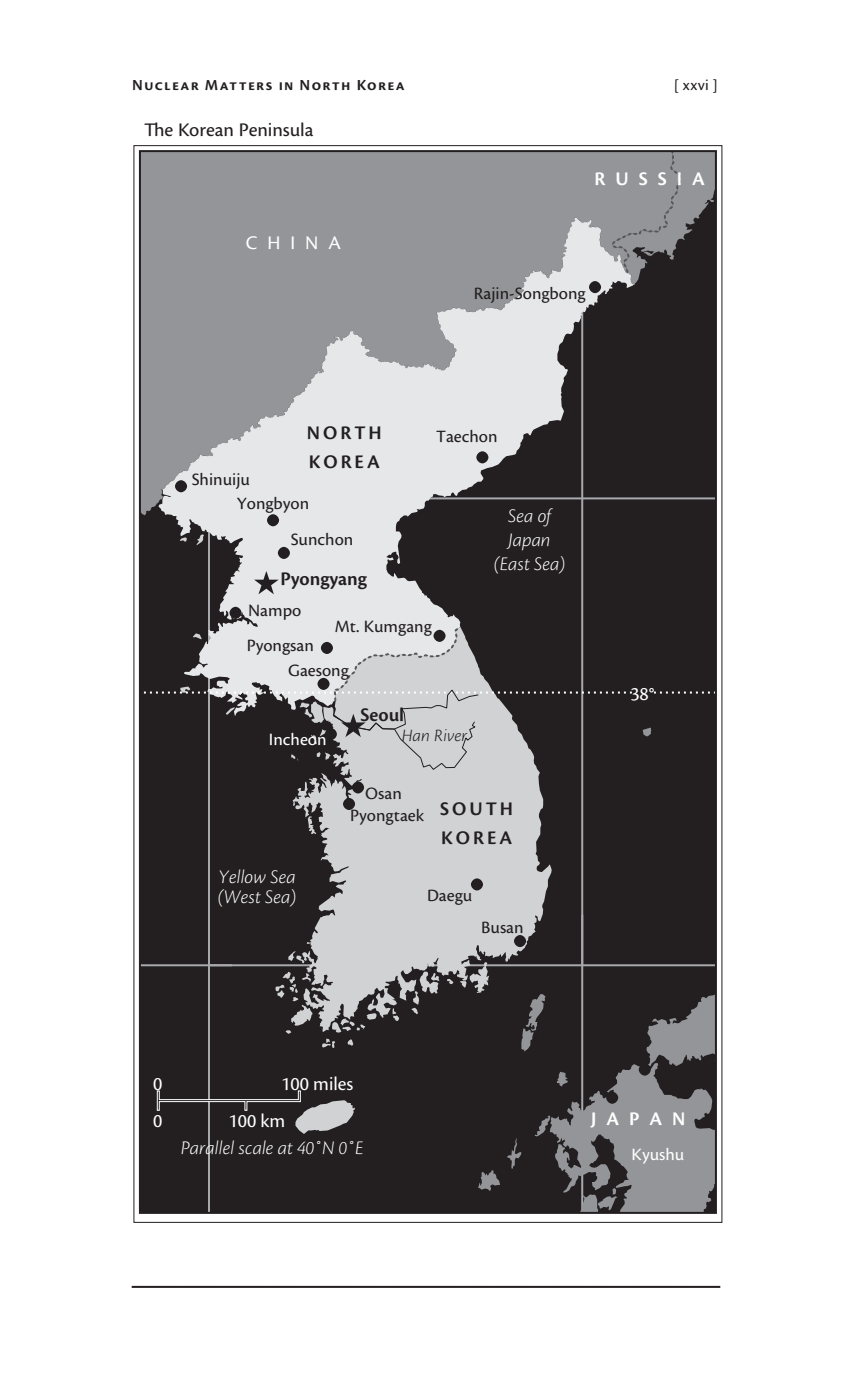
<style>
.page{position:relative;width:864px;height:1392px;background:#fff}
.page>*{position:absolute;margin:0;border:0;box-sizing:border-box;transform-origin:0 0}
.t1{font:italic 300 20px/24px "Cronos Pro";color:#fff;text-align:center}
.t2{font:600 20px/29px "Cronos Pro";letter-spacing:.15em;color:#231f20}
.t3{font:20px "Cronos Pro";color:#fff}
.headfoot{font:20px "Cronos Pro Capt";letter-spacing:-.005em;color:#231f20}
.t4{font:600 20px "Cronos Pro";letter-spacing:.5em;color:#fff}
.t5{font:600 20px "Cronos Pro";color:#231f20}
.t6{font:18px/36px "Cronos Pro Capt";color:#231f20}
.t7{font:18px "Cronos Pro Capt";color:#fff}
.t8{font:18px "Cronos Pro Lt Capt It";color:#231f20}
.t9{font:16px "Cronos Pro Semibold Capt";letter-spacing:.08em;color:#231f20}
.t10{font:16px "Cronos Pro Capt";color:#231f20}
</style>
<div class="page">
<svg style="left:132px;top:1285px;width:588px;height:2px"></svg>
<div style="left:140px;top:151px;width:576px;height:1061px;background:#231f20"></div>
<hr style="left:208px;top:498px;width:2px;height:467px;background:#a8a9ad">
<hr style="left:581px;top:498px;width:2px;height:467px;background:#a8a9ad">
<hr style="left:209px;top:964px;width:373px;height:2px;background:#a8a9ad">
<hr style="left:582px;top:497px;width:134px;height:2px;background:#a8a9ad">
<svg style="left:293px;top:770px;width:259px;height:261px;fill:#d1d2d4"></svg>
<svg style="left:179px;top:530px;width:405px;height:94px"></svg>
<svg style="left:142px;top:153px;width:538px;height:377px;fill:#939598"></svg>
<svg style="left:478px;top:1170px;width:22px;height:20px"></svg>
<svg style="left:196px;top:534px;width:8px;height:11px"></svg>
<svg style="left:308px;top:816px;width:8px;height:18px"></svg>
<svg style="left:180px;top:537px;width:7px;height:4px"></svg>
<svg style="left:288px;top:951px;width:16px;height:12px"></svg>
<svg style="left:276px;top:971px;width:37px;height:62px"></svg>
<svg style="left:322px;top:1038px;width:13px;height:9px"></svg>
<svg style="left:348px;top:1039px;width:5px;height:6px"></svg>
<svg style="left:332px;top:1012px;width:44px;height:20px"></svg>
<svg style="left:393px;top:1008px;width:6px;height:12px"></svg>
<svg style="left:412px;top:971px;width:27px;height:43px"></svg>
<svg style="left:447px;top:978px;width:6px;height:5px"></svg>
<svg style="left:460px;top:962px;width:29px;height:30px"></svg>
<svg style="left:507px;top:893px;width:207px;height:317px"></svg>
<svg style="left:142px;top:215px;width:488px;height:302px;background:#a2a3a5"></svg>
<svg style="left:610px;top:153px;width:104px;height:133px"></svg>
<div style="left:606px;top:1091px;width:12px;height:12px;background:#231f20;border-radius:50%"></div>
<div style="left:639px;top:1063px;width:12px;height:12px;background:#231f20;border-radius:50%"></div>
<div style="left:471px;top:878px;width:12px;height:12px;background:#231f20;border-radius:50%"></div>
<div style="left:343px;top:797px;width:12px;height:12px;background:#231f20;border-radius:50%"></div>
<svg style="left:254px;top:571px;width:25px;height:23px"></svg>
<hr style="left:140px;top:964px;width:92px;height:2px;background:#a8a9ad">
<hr style="left:208px;top:913px;width:2px;height:299px;background:#a8a9ad">
<div style="left:267px;top:514px;width:12px;height:12px;background:#231f20;border-radius:50%"></div>
<svg style="left:278px;top:546px;width:12px;height:13px"></svg>
<div style="left:476px;top:451px;width:12px;height:12px;background:#231f20;border-radius:50%"></div>
<div style="left:175px;top:480px;width:12px;height:12px;background:#231f20;border-radius:50%"></div>
<div style="left:589px;top:281px;width:12px;height:12px;background:#231f20;border-radius:50%"></div>
<div style="left:230px;top:606px;width:12px;height:12px;background:#231f20;border-radius:50%"></div>
<div style="left:514px;top:934px;width:12px;height:12px;background:#231f20;border-radius:50%"></div>
<svg style="left:156px;top:1090px;width:199px;height:43px"></svg>
<svg style="left:143px;top:624px;width:571px;height:146px"></svg>
<div style="left:352px;top:781px;width:12px;height:12px;background:#231f20;border-radius:50%"></div>
<div style="left:318px;top:677px;width:12px;height:12px;background:#231f20;border-radius:50%"></div>
<div style="left:434px;top:629px;width:12px;height:12px;background:#231f20;border-radius:50%"></div>
<p class="t9" style="left:132px;top:76px;width:274px">Nuclear Matters in North Korea</p>
<p class="t10" style="left:674px;top:76px;width:46px">[ xxvi ]</p>
<p class="headfoot" style="left:144px;top:118px;width:171px">The Korean Peninsula</p>
<p class="t3" style="left:246px;top:231px;width:97px">CHINA</p>
<p class="t4" style="left:595px;top:167px;width:112px">RUSSIA</p>
<p class="t6" style="left:474px;top:275px;width:113px">Rajin-Songbong</p>
<p class="t6" style="left:192px;top:461px;width:60px">Shinuiju</p>
<p class="t2" style="left:307px;top:418px;width:76px">NORTH<br>KOREA</p>
<p class="t6" style="left:291px;top:485px;width:64px;text-indent:-54px">Yongbyon<br>Sunchon</p>
<p class="t5" style="left:280px;top:567px;width:88px">Pyongyang</p>
<p class="t6" style="left:436px;top:418px;width:63px">Taechon</p>
<p class="t1" style="left:494px;top:504px;width:72px">Sea of<br>Japan (East Sea)</p>
<p class="t6" style="left:248px;top:592px;width:55px">Nampo</p>
<p class="t6" style="left:247px;top:627px;width:69px">Pyongsan</p>
<p class="t6" style="left:335px;top:608px;width:99px">Mt. Kumgang</p>
<p class="t6" style="left:288px;top:652px;width:62px">Gaesong</p>
<p class="t7" style="left:269px;top:729px;width:59px">Incheon</p>
<p class="t2" style="left:361px;top:700px;width:45px">Seoul</p>
<p class="t8" style="left:402px;top:725px;width:67px">Han River</p>
<p class="t6" style="left:365px;top:775px;width:38px">Osan</p>
<p class="t1" style="left:218px;top:866px;width:79px;line-height:20px;text-align:left">Yellow Sea (West Sea)</p>
<p class="t6" style="left:350px;top:797px;width:75px">Pyongtaek</p>
<p class="t2" style="left:440px;top:794px;width:74px">SOUTH<br>KOREA</p>
<p class="t6" style="left:427px;top:877px;width:47px">Daegu</p>
<p class="t6" style="left:481px;top:909px;width:44px">Busan</p>
<p class="t3" style="left:630px;top:682px;width:26px">38°</p>
<p class="t3" style="left:153px;top:1072px;width:11px">0</p>
<p class="t3" style="left:281px;top:1072px;width:74px">100 miles</p>
<p class="t3" style="left:153px;top:1109px;width:11px">0</p>
<p class="t3" style="left:229px;top:1109px;width:58px">100 km</p>
<p class="t1" style="left:181px;top:1135px;width:184px">Parallel scale at 40˚N 0˚E</p>
<p class="t4" style="left:591px;top:1106px;width:96px">JAPAN</p>
<p class="t7" style="left:632px;top:1143px;width:54px">Kyushu</p>
</div>
